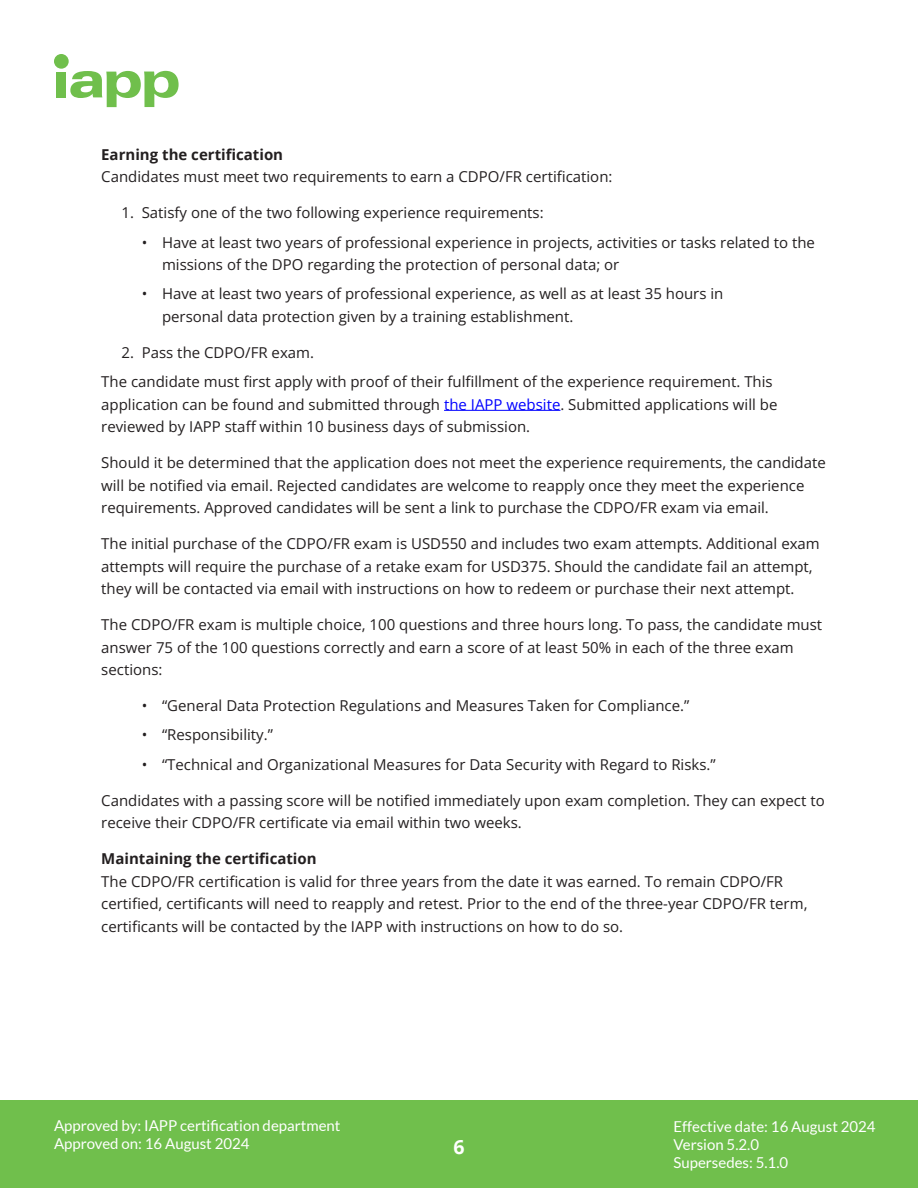
<style>
.page{position:relative;width:918px;height:1188px;background:#fff}
.page>*{position:absolute;margin:0;border:0;box-sizing:border-box;transform-origin:0 0}
.t1{font:700 19.5px "Open Sans";color:#fff}
.Body_Copy{font:15px/22.5px "Open Sans";color:#231f20}
.t2{font:15px/18px "Lato";color:#fff}
.Bold_body_copy{font:700 15px "Open Sans";color:#231f20}
.s1{color:#00f}
</style>
<div class="page">
<div style="left:0;top:1100px;width:918px;height:88px;background:#70bf4c"></div>
<div style="left:57px;top:72px;width:9px;height:25px;background:#70bf4c"></div>
<div style="left:54px;top:54px;width:15px;height:15px;background:#70bf4c;border-radius:50%"></div>
<svg style="left:70px;top:71px;width:109px;height:36px"></svg>
<hr style="left:444px;top:410px;width:116px;height:1px;background:#00f">
<p class="Bold_body_copy" style="left:101px;top:144px;width:183px">Earning the certification</p>
<p class="Body_Copy" style="left:101px;top:165px;width:513px">Candidates must meet two requirements to earn a CDPO/FR certification:</p>
<p class="Body_Copy" style="left:122px;top:201px;width:424px">1. Satisfy one of the two following experience requirements:</p>
<p class="Body_Copy" style="left:162px;top:231px;width:655px;text-indent:-20px">• Have at least two years of professional experience in projects, activities or tasks related to the missions of the DPO regarding the protection of personal data; or</p>
<p class="Body_Copy" style="left:162px;top:282px;width:563px;text-indent:-20px">• Have at least two years of professional experience, as well as at least 35 hours in personal data protection given by a training establishment.</p>
<p class="Body_Copy" style="left:122px;top:341px;width:194px">2. Pass the CDPO/FR exam.</p>
<p class="Body_Copy" style="left:101px;top:370px;width:678px">The candidate must first apply with proof of their fulfillment of the experience requirement. This application can be found and submitted through <span class="s1">the IAPP website</span>. Submitted applications will be reviewed by IAPP staff within 10 business days of submission.</p>
<p class="Body_Copy" style="left:101px;top:451px;width:726px">Should it be determined that the application does not meet the experience requirements, the candidate will be notified via email. Rejected candidates are welcome to reapply once they meet the experience requirements. Approved candidates will be sent a link to purchase the CDPO/FR exam via email.</p>
<p class="Body_Copy" style="left:101px;top:532px;width:720px">The initial purchase of the CDPO/FR exam is USD550 and includes two exam attempts. Additional exam attempts will require the purchase of a retake exam for USD375. Should the candidate fail an attempt, they will be contacted via email with instructions on how to redeem or purchase their next attempt.</p>
<p class="Body_Copy" style="left:101px;top:613px;width:723px">The CDPO/FR exam is multiple choice, 100 questions and three hours long. To pass, the candidate must answer 75 of the 100 questions correctly and earn a score of at least 50% in each of the three exam sections:</p>
<p class="Body_Copy" style="left:142px;top:694px;width:549px">• “General Data Protection Regulations and Measures Taken for Compliance.”</p>
<p class="Body_Copy" style="left:142px;top:723px;width:133px">• “Responsibility.”</p>
<p class="Body_Copy" style="left:142px;top:753px;width:576px">• “Technical and Organizational Measures for Data Security with Regard to Risks.”</p>
<p class="Body_Copy" style="left:101px;top:789px;width:725px">Candidates with a passing score will be notified immediately upon exam completion. They can expect to receive their CDPO/FR certificate via email within two weeks.</p>
<p class="Bold_body_copy" style="left:101px;top:848px;width:217px">Maintaining the certification</p>
<p class="Body_Copy" style="left:101px;top:870px;width:708px">The CDPO/FR certification is valid for three years from the date it was earned. To remain CDPO/FR certified, certificants will need to reapply and retest. Prior to the end of the three-year CDPO/FR term, certificants will be contacted by the IAPP with instructions on how to do so.</p>
<p class="t2" style="left:54px;top:1117px;width:288px">Approved by: IAPP certification department<br>Approved on: 16 August 2024</p>
<p class="t2" style="left:674px;top:1117px;width:204px">Effective date: 16 August 2024<br>Version 5.2.0<br>Supersedes: 5.1.0</p>
<h1 class="t1" style="left:453px;top:1133px;width:13px">6</h1>
</div>
